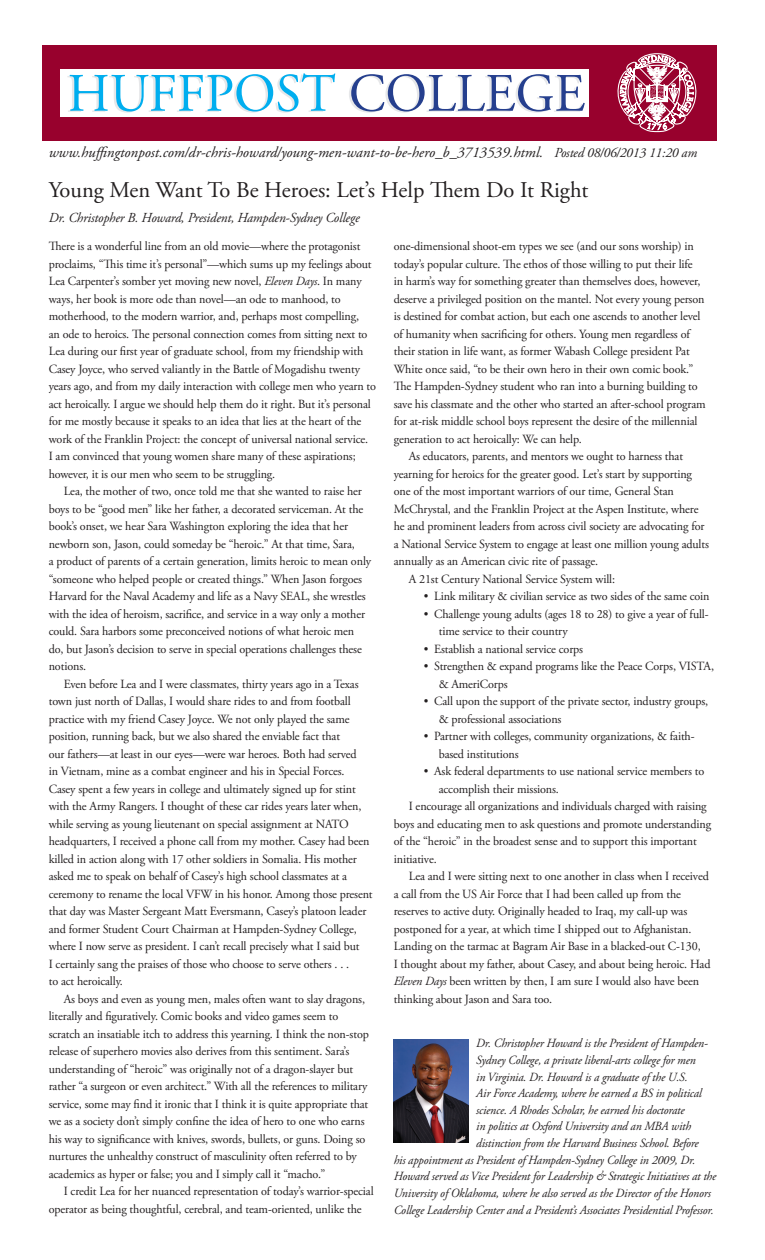
<style>
.page{position:relative;width:765px;height:1260px;background:#fff}
.page>*{position:absolute;margin:0;border:0;box-sizing:border-box;transform-origin:0 0}
.t1{font:54px "Adobe Garamond Pro";color:#00aeef}
.t2{font:22.5px "Adobe Garamond Pro";color:#231f20}
.t3{font:italic 15px "Adobe Garamond Pro";color:#231f20}
.t4{font:italic 13.75px "Adobe Garamond Pro";letter-spacing:-.01em;color:#231f20}
.t5{font:12.5px/17.5px "Adobe Garamond Pro";letter-spacing:-.01em;color:#231f20}
.t6{font:italic 12.5px "Adobe Garamond Pro";letter-spacing:-.01em;color:#231f20;scale:.95 1}
.s1{color:#253f8e}
.s2{font-size:13.75px}
.s3{font-style:italic}
</style>
<div class="page">
<div style="left:42px;top:45px;width:675px;height:95px;background:#98012d"></div>
<div style="left:61px;top:69px;width:528px;height:48px;background:#fff"></div>
<img style="left:394px;top:1039px;width:75px;height:104px">
<svg style="left:618px;top:53px;width:78px;height:79px"></svg>
<h1 class="t1" style="left:68px;top:61px;width:519px">HUFFPOST <span class="s1">COLLEGE</span></h1>
<p class="t3" style="left:49px;top:143px;width:650px">www.huffingtonpost.com/dr-chris-howard/young-men-want-to-be-hero_b_3713539.html. <span class="s2">Posted 08/06/2013 11:20 am</span></p>
<h2 class="t2" style="left:49px;top:176px;width:541px">Young Men Want To Be Heroes: Let’s Help Them Do It Right</h2>
<p class="t4" style="left:49px;top:209px;width:312px">Dr. Christopher B. Howard, President, Hampden-Sydney College</p>
<p class="t5" style="left:49px;top:238px;width:329px">There is a wonderful line from an old movie—where the protagonist proclaims, “This time it’s personal”—which sums up my feelings about Lea Carpenter’s somber yet moving new novel, <span class="s3">Eleven Days</span>. In many ways, her book is more ode than novel—an ode to manhood, to motherhood, to the modern warrior, and, perhaps most compelling,<br>an ode to heroics. The personal connection comes from sitting next to Lea during our first year of graduate school, from my friendship with Casey Joyce, who served valiantly in the Battle of Mogadishu twenty years ago, and from my daily interaction with college men who yearn to act heroically. I argue we should help them do it right. But it’s personal for me mostly because it speaks to an idea that lies at the heart of the work of the Franklin Project: the concept of universal national service.<br>I am convinced that young women share many of these aspirations; however, it is our men who seem to be struggling.</p>
<p class="t5" style="left:49px;top:483px;width:324px;text-indent:15px">Lea, the mother of two, once told me that she wanted to raise her boys to be “good men” like her father, a decorated serviceman. At the book’s onset, we hear Sara Washington exploring the idea that her newborn son, Jason, could someday be “heroic.” At that time, Sara,<br>a product of parents of a certain generation, limits heroic to mean only “someone who helped people or created things.” When Jason forgoes Harvard for the Naval Academy and life as a Navy SEAL, she wrestles with the idea of heroism, sacrifice, and service in a way only a mother could. Sara harbors some preconceived notions of what heroic men do, but Jason’s decision to serve in special operations challenges these notions.</p>
<p class="t5" style="left:49px;top:676px;width:325px;text-indent:15px">Even before Lea and I were classmates, thirty years ago in a Texas town just north of Dallas, I would share rides to and from football practice with my friend Casey Joyce. We not only played the same position, running back, but we also shared the enviable fact that<br>our fathers—at least in our eyes—were war heroes. Both had served<br>in Vietnam, mine as a combat engineer and his in Special Forces.<br>Casey spent a few years in college and ultimately signed up for stint with the Army Rangers. I thought of these car rides years later when, while serving as young lieutenant on special assignment at NATO headquarters, I received a phone call from my mother. Casey had been killed in action along with 17 other soldiers in Somalia. His mother asked me to speak on behalf of Casey’s high school classmates at a ceremony to rename the local VFW in his honor. Among those present that day was Master Sergeant Matt Eversmann, Casey’s platoon leader and former Student Court Chairman at Hampden-Sydney College, where I now serve as president. I can’t recall precisely what I said but<br>I certainly sang the praises of those who choose to serve others . . .<br>to act heroically.</p>
<p class="t5" style="left:49px;top:991px;width:322px;text-indent:15px">As boys and even as young men, males often want to slay dragons, literally and figuratively. Comic books and video games seem to scratch an insatiable itch to address this yearning. I think the non-stop release of superhero movies also derives from this sentiment. Sara’s understanding of “heroic” was originally not of a dragon-slayer but rather “a surgeon or even architect.” With all the references to military service, some may find it ironic that I think it is quite appropriate that we as a society don’t simply confine the idea of hero to one who earns his way to significance with knives, swords, bullets, or guns. Doing so nurtures the unhealthy construct of masculinity often referred to by academics as hyper or false; you and I simply call it “macho.”</p>
<p class="t5" style="left:49px;top:1183px;width:326px;text-indent:15px">I credit Lea for her nuanced representation of today’s warrior-special operator as being thoughtful, cerebral, and team-oriented, unlike the</p>
<p class="t5" style="left:394px;top:238px;width:302px">one-dimensional shoot-em types we see (and our sons worship) in</p>
<p class="t5" style="left:394px;top:256px;width:300px">today’s popular culture. The ethos of those willing to put their life</p>
<p class="t5" style="left:394px;top:273px;width:308px">in harm’s way for something greater than themselves does, however,</p>
<p class="t5" style="left:394px;top:291px;width:312px">deserve a privileged position on the mantel. Not every young person</p>
<p class="t5" style="left:394px;top:308px;width:308px">is destined for combat action, but each one ascends to another level</p>
<p class="t5" style="left:394px;top:326px;width:298px">of humanity when sacrificing for others. Young men regardless of</p>
<p class="t5" style="left:394px;top:343px;width:297px">their station in life want, as former Wabash College president Pat</p>
<p class="t5" style="left:394px;top:361px;width:301px">White once said, “to be their own hero in their own comic book.”</p>
<p class="t5" style="left:394px;top:378px;width:305px">The Hampden-Sydney student who ran into a burning building to</p>
<p class="t5" style="left:394px;top:396px;width:313px">save his classmate and the other who started an after-school program</p>
<p class="t5" style="left:394px;top:413px;width:305px">for at-risk middle school boys represent the desire of the millennial</p>
<p class="t5" style="left:394px;top:431px;width:190px">generation to act heroically: We can help.</p>
<p class="t5" style="left:409px;top:448px;width:276px">As educators, parents, and mentors we ought to harness that</p>
<p class="t5" style="left:394px;top:466px;width:300px">yearning for heroics for the greater good. Let’s start by supporting</p>
<p class="t5" style="left:394px;top:483px;width:282px">one of the most important warriors of our time, General Stan</p>
<p class="t5" style="left:394px;top:501px;width:306px">McChrystal, and the Franklin Project at the Aspen Institute, where</p>
<p class="t5" style="left:394px;top:518px;width:312px">he and prominent leaders from across civil society are advocating for</p>
<p class="t5" style="left:394px;top:536px;width:317px">a National Service System to engage at least one million young adults</p>
<p class="t5" style="left:394px;top:553px;width:206px">annually as an American civic rite of passage.</p>
<p class="t5" style="left:409px;top:571px;width:208px">A 21st Century National Service System will:</p>
<p class="t5" style="left:424px;top:588px;width:287px">• Link military &amp; civilian service as two sides of the same coin</p>
<p class="t5" style="left:439px;top:606px;width:271px;text-indent:-15px">• Challenge young adults (ages 18 to 28) to give a year of full&shy;time service to their country</p>
<p class="t5" style="left:424px;top:641px;width:161px">• Establish a national service corps</p>
<p class="t5" style="left:439px;top:658px;width:277px;text-indent:-15px">• Strengthen &amp; expand programs like the Peace Corps, VISTA, &amp; AmeriCorps</p>
<p class="t5" style="left:439px;top:693px;width:271px;text-indent:-15px">• Call upon the support of the private sector, industry groups, &amp; professional associations</p>
<p class="t5" style="left:439px;top:728px;width:257px;text-indent:-15px">• Partner with colleges, community organizations, &amp; faith&shy;based institutions</p>
<p class="t5" style="left:424px;top:763px;width:282px">• Ask federal departments to use national service members to</p>
<p class="t5" style="left:439px;top:781px;width:122px">accomplish their missions.</p>
<p class="t5" style="left:409px;top:798px;width:299px">I encourage all organizations and individuals charged with raising</p>
<p class="t5" style="left:394px;top:816px;width:319px">boys and educating men to ask questions and promote understanding</p>
<p class="t5" style="left:394px;top:833px;width:305px">of the “heroic” in the broadest sense and to support this important</p>
<p class="t5" style="left:394px;top:851px;width:44px">initiative.</p>
<p class="t5" style="left:409px;top:868px;width:302px">Lea and I were sitting next to one another in class when I received</p>
<p class="t5" style="left:394px;top:886px;width:289px">a call from the US Air Force that I had been called up from the</p>
<p class="t5" style="left:394px;top:903px;width:295px">reserves to active duty. Originally headed to Iraq, my call-up was</p>
<p class="t5" style="left:394px;top:921px;width:299px">postponed for a year, at which time I shipped out to Afghanistan.</p>
<p class="t5" style="left:394px;top:938px;width:309px">Landing on the tarmac at Bagram Air Base in a blacked-out C-130,</p>
<p class="t5" style="left:394px;top:956px;width:318px">I thought about my father, about Casey, and about being heroic. Had</p>
<p class="t5" style="left:394px;top:973px;width:307px"><span class="s3">Eleven Days</span> been written by then, I am sure I would also have been</p>
<p class="t5" style="left:394px;top:991px;width:160px">thinking about Jason and Sara too.</p>
<p class="t6" style="left:476px;top:1036px;width:245px">Dr. Christopher Howard is the President of Hampden-</p>
<p class="t6" style="left:476px;top:1052px;width:233px">Sydney College, a private liberal-arts college for men</p>
<p class="t6" style="left:476px;top:1069px;width:224px">in Virginia. Dr. Howard is a graduate of the U.S.</p>
<p class="t6" style="left:476px;top:1086px;width:239px">Air Force Academy, where he earned a BS in political</p>
<p class="t6" style="left:476px;top:1102px;width:221px">science. A Rhodes Scholar, he earned his doctorate</p>
<p class="t6" style="left:476px;top:1119px;width:228px">in politics at Oxford University and an MBA with</p>
<p class="t6" style="left:476px;top:1136px;width:236px">distinction from the Harvard Business School. Before</p>
<p class="t6" style="left:394px;top:1152px;width:319px">his appointment as President of Hampden-Sydney College in 2009, Dr.</p>
<p class="t6" style="left:394px;top:1169px;width:341px">Howard served as Vice President for Leadership &amp; Strategic Initiatives at the</p>
<p class="t6" style="left:394px;top:1185px;width:335px">University of Oklahoma, where he also served as the Director of the Honors</p>
<p class="t6" style="left:394px;top:1202px;width:338px">College Leadership Center and a President’s Associates Presidential Professor.</p>
</div>
